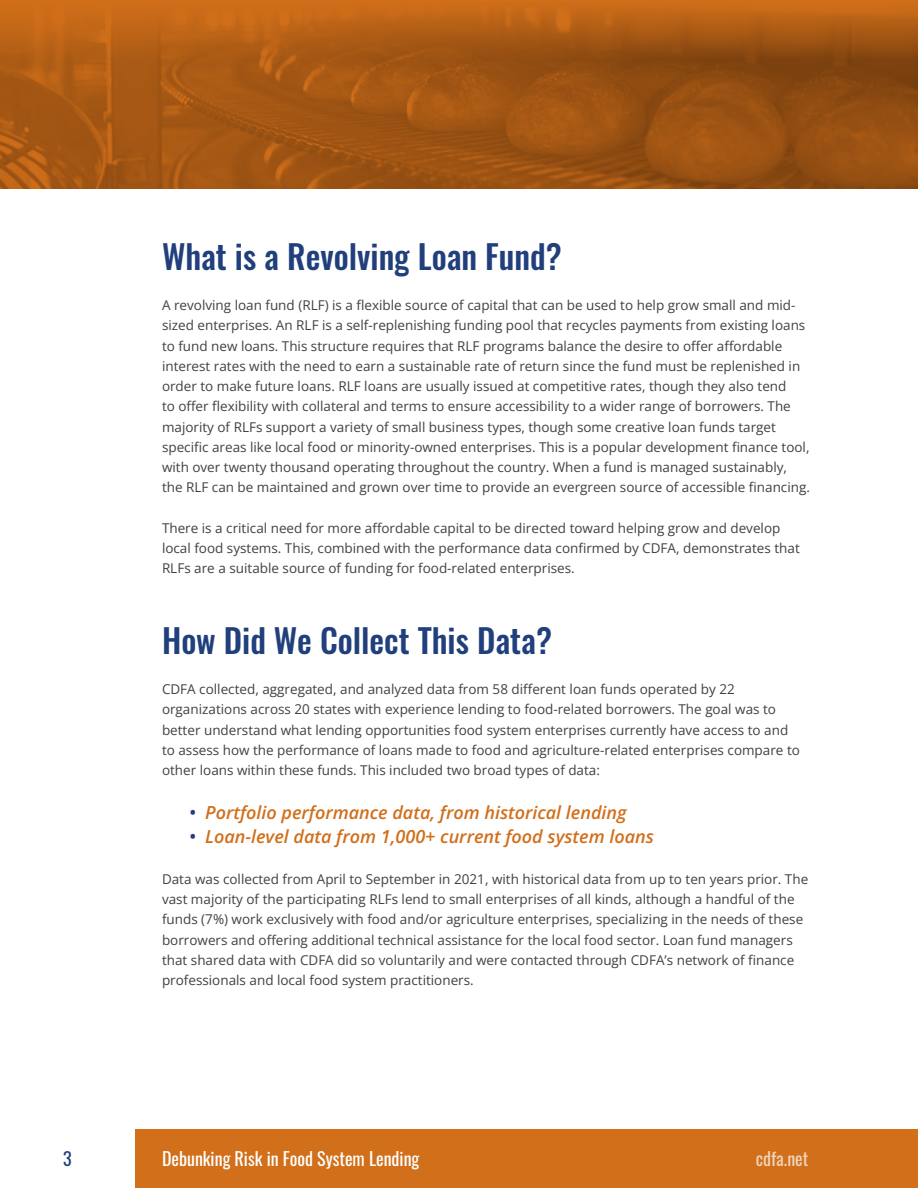
<style>
.page{position:relative;width:918px;height:1188px;background:#fff}
.page>*{position:absolute;margin:0;border:0;box-sizing:border-box;transform-origin:0 0}
.t1{font:500 33px "Oswald";color:#203f7c}
.t2{font:italic 600 18px "Open Sans";color:#d16f1a}
.t3{font:18px "Oswald";color:#fff}
.t4{font:18px "Oswald";color:#f1d4ba}
.t5{font:18px "Oswald";color:#203f7c}
.t6{font:13.5px/20.2px "Open Sans";color:#414042}
.s1{color:#203f7c}
</style>
<div class="page">
<div style="left:135px;top:1130px;width:783px;height:58px;background:#d16f1a"></div>
<img style="left:0;top:0;width:918px;height:189px">
<h1 class="t1" style="left:162px;top:227px;width:401px">What is a Revolving Loan Fund?</h1>
<p class="t6" style="left:162px;top:295px;width:649px">A revolving loan fund (RLF) is a flexible source of capital that can be used to help grow small and mid&shy;sized enterprises. An RLF is a self-replenishing funding pool that recycles payments from existing loans to fund new loans. This structure requires that RLF programs balance the desire to offer affordable interest rates with the need to earn a sustainable rate of return since the fund must be replenished in order to make future loans. RLF loans are usually issued at competitive rates, though they also tend<br>to offer flexibility with collateral and terms to ensure accessibility to a wider range of borrowers. The majority of RLFs support a variety of small business types, though some creative loan funds target specific areas like local food or minority-owned enterprises. This is a popular development finance tool, with over twenty thousand operating throughout the country. When a fund is managed sustainably, the RLF can be maintained and grown over time to provide an evergreen source of accessible financing.</p>
<p class="t6" style="left:162px;top:518px;width:639px">There is a critical need for more affordable capital to be directed toward helping grow and develop local food systems. This, combined with the performance data confirmed by CDFA, demonstrates that<br>RLFs are a suitable source of funding for food-related enterprises.</p>
<h1 class="t1" style="left:162px;top:611px;width:392px">How Did We Collect This Data?</h1>
<p class="t6" style="left:162px;top:679px;width:639px">CDFA collected, aggregated, and analyzed data from 58 different loan funds operated by 22 organizations across 20 states with experience lending to food-related borrowers. The goal was to better understand what lending opportunities food system enterprises currently have access to and to assess how the performance of loans made to food and agriculture-related enterprises compare to other loans within these funds. This included two broad types of data:</p>
<h2 class="t2" style="left:189px;top:800px;width:439px"><span class="s1">•</span> Portfolio performance data, from historical lending</h2>
<h2 class="t2" style="left:189px;top:824px;width:466px"><span class="s1">•</span> Loan-level data from 1,000+ current food system loans</h2>
<p class="t6" style="left:162px;top:868px;width:648px">Data was collected from April to September in 2021, with historical data from up to ten years prior. The vast majority of the participating RLFs lend to small enterprises of all kinds, although a handful of the funds (7%) work exclusively with food and/or agriculture enterprises, specializing in the needs of these borrowers and offering additional technical assistance for the local food sector. Loan fund managers that shared data with CDFA did so voluntarily and were contacted through CDFA’s network of finance professionals and local food system practitioners.</p>
<h2 class="t5" style="left:63px;top:1142px;width:10px">3</h2>
<h2 class="t3" style="left:162px;top:1142px;width:259px">Debunking Risk in Food System Lending</h2>
<h2 class="t4" style="left:756px;top:1142px;width:54px">cdfa.net</h2>
</div>
